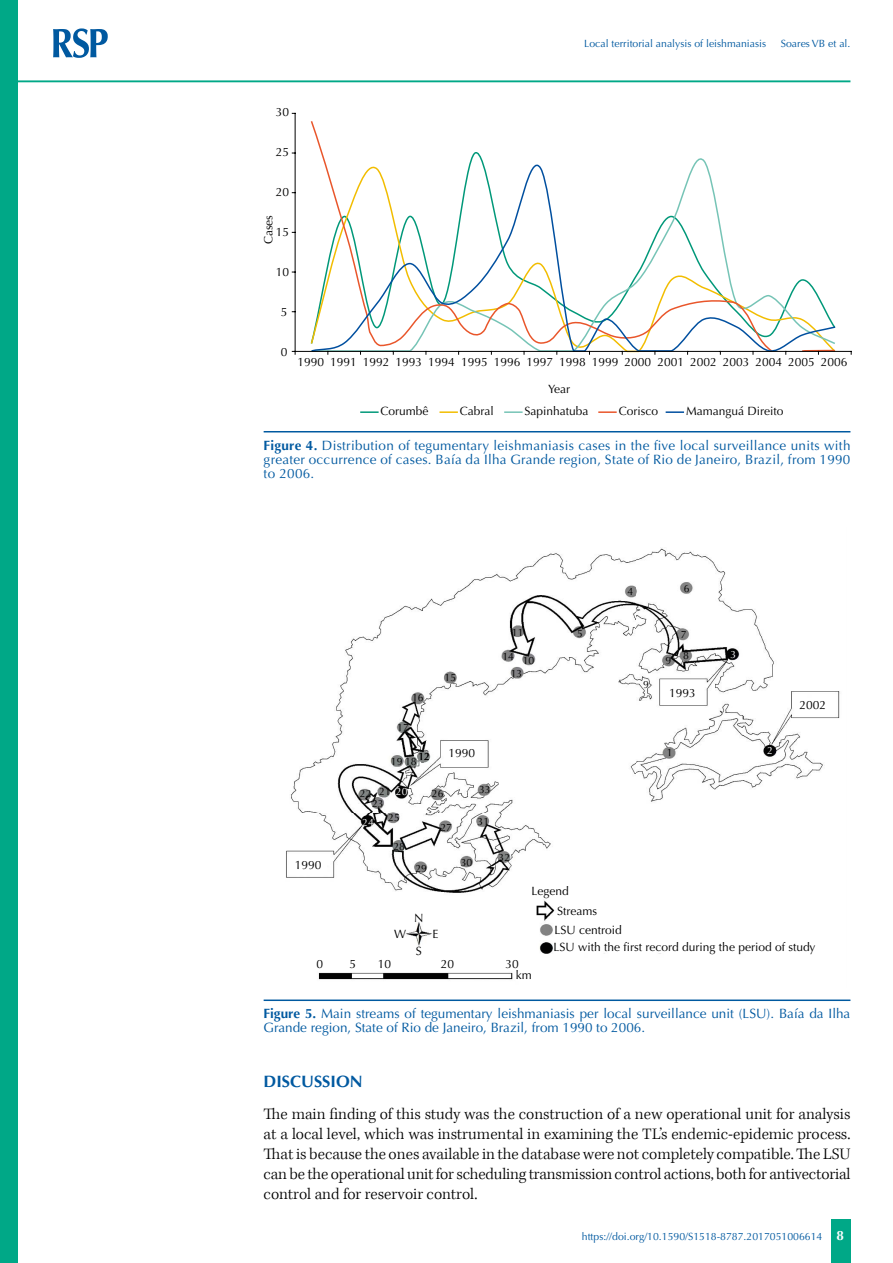
<style>
.page{position:relative;width:893px;height:1263px;background:#fff}
.page>*{position:absolute;margin:0;border:0;box-sizing:border-box;transform-origin:0 0}
.t1{font:300 16.5px/19.8px "Kepler Std";letter-spacing:-.005em;color:#000;text-align:justify}
.t2{font:700 16.5px "Optima";color:#0059a0}
.t3{font:13.5px/14.2px "Optima";color:#0059a0}
.t4{font:700 13.5px "Optima";color:#fff}
.t5{font:12px/19.5px "Optima";color:#000}
.t6{font:10.5px "Optima";color:#0059a0}
.t7{font:10.5px/20.9px "Optima";color:#000}
.t8{font:10.5px "Optima";color:#fff}
.s1{font-weight:700}
.s2{color:#fff}
</style>
<div class="page">
<div style="left:831px;top:1220px;width:20px;height:43px;background:#00a887"></div>
<div style="left:0;top:0;width:18px;height:1263px;background:#00a887"></div>
<svg style="left:53px;top:28px;width:55px;height:30px"></svg>
<hr style="left:18px;top:80px;width:832px;height:2px;background:#00a887">
<img style="left:286px;top:548px;width:554px;height:432px">
<hr style="left:264px;top:999px;width:586px;height:2px;background:#0059a0">
<svg style="left:360px;top:411px;width:19px;height:2px"></svg>
<svg style="left:439px;top:411px;width:19px;height:2px"></svg>
<svg style="left:504px;top:411px;width:19px;height:2px"></svg>
<svg style="left:598px;top:411px;width:19px;height:2px"></svg>
<svg style="left:666px;top:411px;width:18px;height:2px"></svg>
<hr style="left:295px;top:113px;width:1px;height:238px;background:#000">
<svg style="left:310px;top:150px;width:527px;height:204px"></svg>
<hr style="left:295px;top:351px;width:556px;height:1px;background:#000">
<hr style="left:264px;top:431px;width:586px;height:1px;background:#0059a0">
<p class="t6" style="left:584px;top:37px;width:184px">Local territorial analysis of leishmaniasis</p>
<p class="t6" style="left:781px;top:37px;width:71px">Soares VB et al.</p>
<p class="t5" style="left:276px;top:103px;width:15px">30</p>
<p class="t5" style="left:276px;top:143px;width:15px">25</p>
<p class="t5" style="left:276px;top:183px;width:15px">20</p>
<p class="t5" style="left:259px;top:244px;width:31px;rotate:-90deg">Cases</p>
<p class="t5" style="left:276px;top:223px;width:15px">15</p>
<p class="t5" style="left:276px;top:262px;width:15px">10</p>
<p class="t5" style="left:281px;top:302px;width:8px">5</p>
<p class="t5" style="left:281px;top:342px;width:8px">0</p>
<p class="t5" style="left:297px;top:352px;width:552px">1990 1991 1992 1993 1994 1995 1996 1997 1998 1999 2000 2001 2002 2003 2004 2005 2006</p>
<p class="t5" style="left:548px;top:379px;width:23px">Year</p>
<p class="t5" style="left:381px;top:402px;width:50px">Corumbê</p>
<p class="t5" style="left:460px;top:402px;width:35px">Cabral</p>
<p class="t5" style="left:525px;top:402px;width:66px">Sapinhatuba</p>
<p class="t5" style="left:619px;top:402px;width:41px">Corisco</p>
<p class="t5" style="left:686px;top:402px;width:99px">Mamanguá Direito</p>
<p class="t3" style="left:264px;top:438px;width:588px;text-align:justify"><span class="s1">Figure 4.</span> Distribution of tegumentary leishmaniasis cases in the five local surveillance units with greater occurrence of cases. Baía da Ilha Grande region, State of Rio de Janeiro, Brazil, from 1990 to 2006.</p>
<p class="t5" style="left:295px;top:855px;width:28px">1990</p>
<p class="t7" style="left:628px;top:581px;width:7px">4</p>
<p class="t7" style="left:684px;top:578px;width:7px">6</p>
<p class="t7" style="left:412px;top:687px;width:13px">16</p>
<p class="t7" style="left:397px;top:717px;width:13px">17</p>
<p class="t7" style="left:445px;top:667px;width:13px">15</p>
<p class="t5" style="left:449px;top:743px;width:28px">1990</p>
<p class="t7" style="left:418px;top:746px;width:13px">12</p>
<p class="t7" style="left:391px;top:751px;width:27px">19 18</p>
<p class="t7" style="left:360px;top:782px;width:49px">22 21 <span class="s2">20</span></p>
<p class="t7" style="left:432px;top:783px;width:13px">26</p>
<p class="t7" style="left:479px;top:779px;width:13px">33</p>
<p class="t7" style="left:372px;top:793px;width:13px">23</p>
<p class="t8" style="left:362px;top:816px;width:13px">24</p>
<p class="t7" style="left:388px;top:807px;width:13px">25</p>
<p class="t7" style="left:393px;top:836px;width:13px">28</p>
<p class="t7" style="left:415px;top:858px;width:13px">29</p>
<p class="t7" style="left:440px;top:817px;width:13px">27</p>
<p class="t7" style="left:478px;top:811px;width:13px">31</p>
<p class="t7" style="left:461px;top:852px;width:13px">30</p>
<p class="t5" style="left:414px;top:908px;width:11px">N</p>
<p class="t5" style="left:394px;top:924px;width:13px">W</p>
<p class="t5" style="left:432px;top:924px;width:7px">E</p>
<p class="t5" style="left:416px;top:941px;width:7px">S</p>
<p class="t7" style="left:512px;top:622px;width:13px">11</p>
<p class="t7" style="left:577px;top:623px;width:7px">5</p>
<p class="t7" style="left:502px;top:651px;width:34px;line-height:14.9px;text-align:center">14 10<br>13</p>
<p class="t7" style="left:499px;top:847px;width:13px">32</p>
<p class="t7" style="left:643px;top:674px;width:7px">9</p>
<p class="t7" style="left:666px;top:651px;width:7px">9</p>
<p class="t7" style="left:681px;top:624px;width:10px">7<br>8</p>
<p class="t5" style="left:669px;top:683px;width:28px">1993</p>
<p class="t8" style="left:731px;top:649px;width:7px">3</p>
<p class="t7" style="left:667px;top:742px;width:7px">1</p>
<p class="t8" style="left:767px;top:744px;width:7px">2</p>
<p class="t5" style="left:800px;top:695px;width:28px">2002</p>
<p class="t5" style="left:554px;top:881px;width:69px;text-indent:-23px">Legend<br>Streams<br>LSU centroid</p>
<p class="t5" style="left:554px;top:938px;width:263px">LSU with the first record during the period of study</p>
<p class="t5" style="left:316px;top:954px;width:8px">0</p>
<p class="t5" style="left:349px;top:954px;width:8px">5</p>
<p class="t5" style="left:378px;top:954px;width:15px">10</p>
<p class="t5" style="left:441px;top:954px;width:15px">20</p>
<p class="t5" style="left:516px;top:959px;width:17px;line-height:10.5px;text-indent:-10px">30 km</p>
<p class="t3" style="left:264px;top:1006px;width:588px"><span class="s1">Figure 5.</span> Main streams of tegumentary leishmaniasis per local surveillance unit (LSU). Baía da Ilha<br>Grande region, State of Rio de Janeiro, Brazil, from 1990 to 2006.</p>
<p class="t2" style="left:264px;top:1072px;width:100px">DISCUSSION</p>
<p class="t1" style="left:264px;top:1105px;width:588px">The main finding of this study was the construction of a new operational unit for analysis at a local level, which was instrumental in examining the TL’s endemic-epidemic process.<br>That is because the ones available in the database were not completely compatible. The LSU can be the operational unit for scheduling transmission control actions, both for antivectorial control and for reservoir control.</p>
<p class="t6" style="left:582px;top:1230px;width:242px">https://doi.org/10.1590/S1518-8787.2017051006614</p>
<p class="t4" style="left:836px;top:1227px;width:9px">8</p>
</div>
